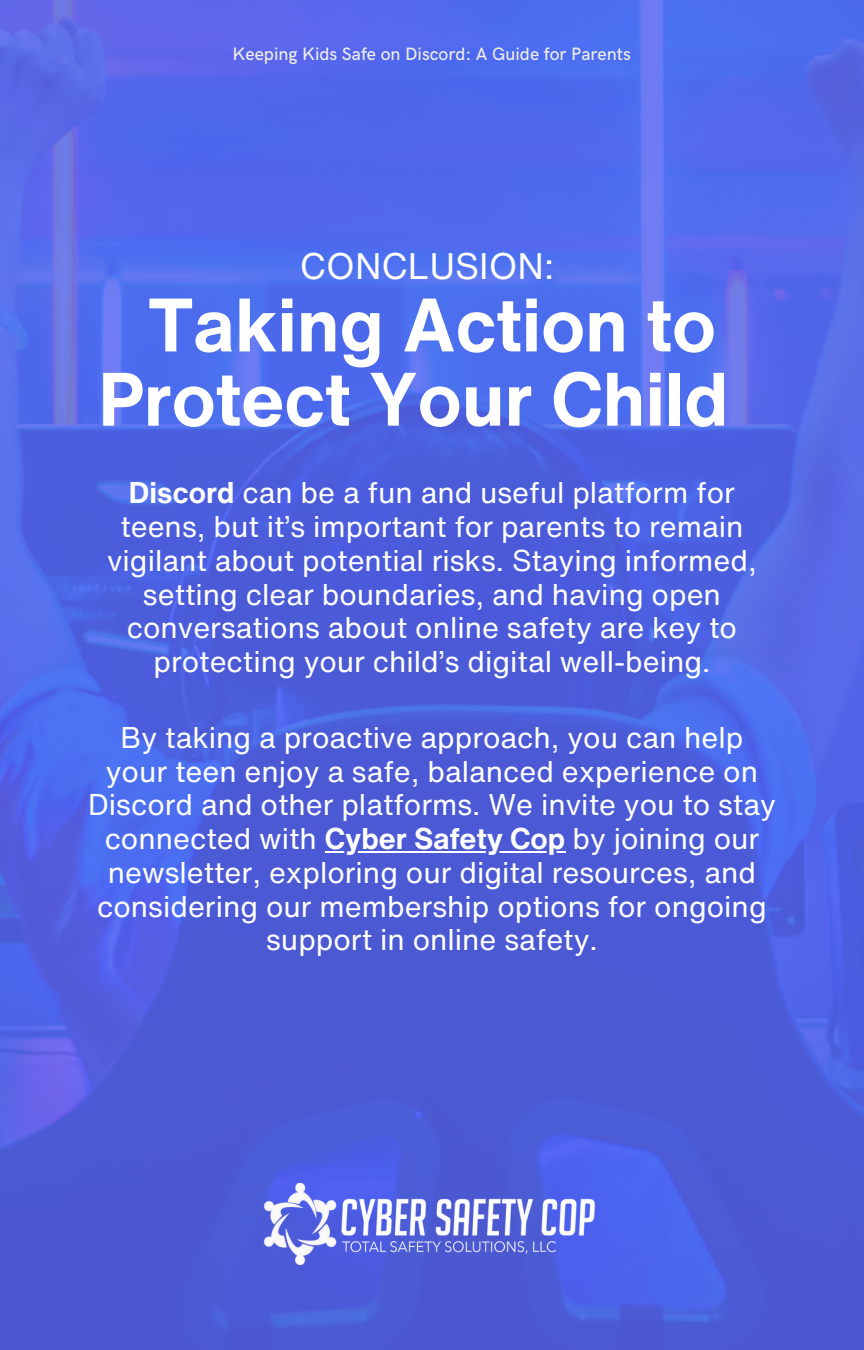
<style>
.page{position:relative;width:864px;height:1350px;background:#fff}
.page>*{position:absolute;margin:0;border:0;box-sizing:border-box;transform-origin:0 0}
.t1{font:700 74.25px/74.2px "Helvetica Now Text";color:#fff;text-align:center}
.t2{font:36px "Helvetica Now Text";color:#fff}
.t3{font:29.25px/33.8px "Helvetica Now Text";color:#fff;text-align:center}
.t4{font:500 18px "HK Grotesk";color:#edebe6}
.s1{font-weight:700}
</style>
<div class="page">
<img style="left:0;top:0;width:864px;height:1350px">
<hr style="left:325px;top:851px;width:240px;height:2px;background:#fff">
<img style="left:259px;top:1183px;width:346px;height:81px">
<p class="t4" style="left:233px;top:44px;width:400px">Keeping Kids Safe on Discord: A Guide for Parents</p>
<p class="t2" style="left:300px;top:239px;width:256px">CONCLUSION:</p>
<h1 class="t1" style="left:98px;top:286px;width:632px">Taking Action to<br>Protect Your Child</h1>
<p class="t3" style="left:107px;top:475px;width:651px"><span class="s1">Discord</span> can be a fun and useful platform for teens, but it’s important for parents to remain vigilant about potential risks. Staying informed, setting clear boundaries, and having open conversations about online safety are key to protecting your child’s digital well-being.</p>
<p class="t3" style="left:88px;top:720px;width:689px">By taking a proactive approach, you can help your teen enjoy a safe, balanced experience on Discord and other platforms. We invite you to stay connected with <span class="s1">Cyber Safety Cop</span> by joining our newsletter, exploring our digital resources, and considering our membership options for ongoing support in online safety.</p>
</div>
